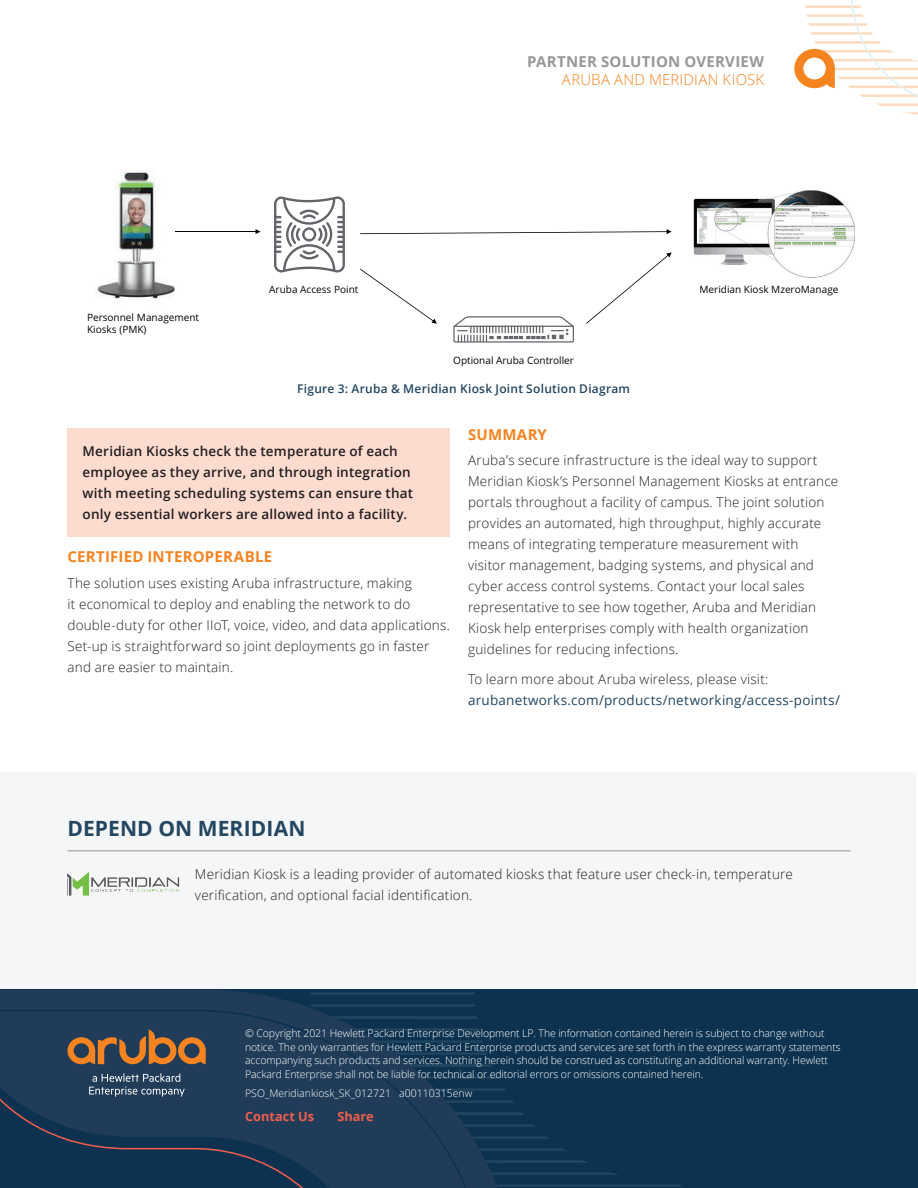
<style>
.page{position:relative;width:918px;height:1188px;background:#fff}
.page>*{position:absolute;margin:0;border:0;box-sizing:border-box;transform-origin:0 0}
.t1{font:700 21px "Open Sans";letter-spacing:.005em;color:#234661}
.t2{font:700 15px "Open Sans";letter-spacing:.015em;color:#f58320}
.t3{font:700 15px "Open Sans";letter-spacing:.02em;color:#999899}
.t4{font:300 15px "Open Sans";letter-spacing:.01em;color:#f58320}
.t5{font:300 13.5px/21px "Open Sans";letter-spacing:.015em;color:#231f20}
.t6{font:600 13.5px/21px "Open Sans";letter-spacing:.015em;color:#231f20}
.t7{font:13.5px "Open Sans";letter-spacing:.015em;color:#234661}
.t8{font:700 12.75px "Open Sans";color:#f15e4d}
.t9{font:600 12px "Open Sans";letter-spacing:.02em;color:#234661}
.t10{font:300 10.5px/13.5px "Open Sans";letter-spacing:-.01em;color:#fff}
.t11{font:10.05px/12px "Open Sans";color:#040503}
</style>
<div class="page">
<svg style="left:794px;top:0;width:124px;height:115px"></svg>
<div style="left:0;top:772px;width:916px;height:224px;background:#f4f6f7"></div>
<div style="left:0;top:990px;width:918px;height:198px;background:#0c3250"></div>
<hr style="left:500px;top:1184px;width:91px;height:3px;background:#49677c">
<hr style="left:500px;top:1172px;width:91px;height:3px;background:#49677c">
<hr style="left:500px;top:1162px;width:91px;height:1px;background:#49677c">
<hr style="left:500px;top:1136px;width:86px;height:3px;background:#49677c">
<hr style="left:500px;top:1124px;width:86px;height:3px;background:#49677c">
<hr style="left:500px;top:1148px;width:86px;height:3px;background:#49677c">
<hr style="left:500px;top:1160px;width:86px;height:2px;background:#49677c">
<hr style="left:500px;top:1088px;width:86px;height:3px;background:#49677c">
<hr style="left:500px;top:1081px;width:86px;height:1px;background:#49677c">
<hr style="left:500px;top:1100px;width:86px;height:3px;background:#49677c">
<hr style="left:500px;top:1112px;width:86px;height:3px;background:#49677c">
<hr style="left:591px;top:1184px;width:90px;height:3px;background:#49677c">
<hr style="left:591px;top:1172px;width:90px;height:3px;background:#49677c">
<hr style="left:591px;top:1187px;width:90px;height:1px;background:#49677c">
<hr style="left:591px;top:1164px;width:90px;height:1px;background:#49677c">
<svg style="left:0;top:990px;width:518px;height:198px"></svg>
<svg style="left:0;top:1009px;width:490px;height:179px"></svg>
<svg style="left:89px;top:1073px;width:96px;height:24px;background:#485f76"></svg>
<svg style="left:67px;top:1029px;width:139px;height:35px;background:#755842"></svg>
<hr style="left:68px;top:850px;width:782px;height:1px;background:#999899">
<img style="left:68px;top:872px;width:112px;height:24px">
<div style="left:68px;top:428px;width:382px;height:109px;background:#fddbcf"></div>
<img style="left:97px;top:170px;width:78px;height:129px">
<img style="left:693px;top:190px;width:162px;height:88px">
<hr style="left:175px;top:231px;width:81px;height:1px;background:#040503">
<svg style="left:256px;top:229px;width:5px;height:5px"></svg>
<svg style="left:360px;top:229px;width:312px;height:5px"></svg>
<svg style="left:360px;top:269px;width:77px;height:55px"></svg>
<svg style="left:586px;top:252px;width:86px;height:72px"></svg>
<svg style="left:454px;top:316px;width:120px;height:27px"></svg>
<svg style="left:274px;top:196px;width:71px;height:76px"></svg>
<p class="t3" style="left:527px;top:51px;width:239px">PARTNER SOLUTION OVERVIEW</p>
<p class="t4" style="left:562px;top:69px;width:204px">ARUBA AND MERIDIAN KIOSK</p>
<p class="t11" style="left:87px;top:311px;width:114px">Personnel Management<br>Kiosks (PMK)</p>
<p class="t11" style="left:269px;top:283px;width:91px">Aruba Access Point</p>
<p class="t11" style="left:453px;top:354px;width:122px">Optional Aruba Controller</p>
<p class="t9" style="left:297px;top:380px;width:334px">Figure 3: Aruba &amp; Meridian Kiosk Joint Solution Diagram</p>
<p class="t11" style="left:700px;top:283px;width:140px">Meridian Kiosk MzeroManage</p>
<p class="t6" style="left:83px;top:440px;width:332px">Meridian Kiosks check the temperature of each employee as they arrive, and through integration with meeting scheduling systems can ensure that only essential workers are allowed into a facility.</p>
<p class="t2" style="left:68px;top:546px;width:206px">CERTIFIED INTEROPERABLE</p>
<p class="t5" style="left:68px;top:572px;width:384px">The solution uses existing Aruba infrastructure, making<br>it economical to deploy and enabling the network to do double-duty for other IIoT, voice, video, and data applications.<br>Set-up is straightforward so joint deployments go in faster and are easier to maintain.</p>
<p class="t2" style="left:468px;top:424px;width:80px">SUMMARY</p>
<p class="t5" style="left:468px;top:449px;width:372px">Aruba’s secure infrastructure is the ideal way to support Meridian Kiosk’s Personnel Management Kiosks at entrance portals throughout a facility of campus. The joint solution provides an automated, high throughput, highly accurate means of integrating temperature measurement with visitor management, badging systems, and physical and cyber access control systems. Contact your local sales representative to see how together, Aruba and Meridian Kiosk help enterprises comply with health organization guidelines for reducing infections.</p>
<p class="t5" style="left:468px;top:668px;width:302px">To learn more about Aruba wireless, please visit:</p>
<p class="t7" style="left:468px;top:691px;width:374px">arubanetworks.com/products/networking/access-points/</p>
<h1 class="t1" style="left:68px;top:814px;width:240px">DEPEND ON MERIDIAN</h1>
<p class="t5" style="left:195px;top:863px;width:599px">Meridian Kiosk is a leading provider of automated kiosks that feature user check-in, temperature verification, and optional facial identification.</p>
<p class="t10" style="left:245px;top:1027px;width:597px">© Copyright 2021 Hewlett Packard Enterprise Development LP. The information contained herein is subject to change without notice. The only warranties for Hewlett Packard Enterprise products and services are set forth in the express warranty statements accompanying such products and services. Nothing herein should be construed as constituting an additional warranty. Hewlett Packard Enterprise shall not be liable for technical or editorial errors or omissions contained herein.</p>
<p class="t10" style="left:245px;top:1086px;width:229px">PSO_Meridiankiosk_SK_012721 a00110315enw</p>
<p class="t8" style="left:245px;top:1107px;width:71px">Contact Us</p>
<p class="t8" style="left:337px;top:1107px;width:38px">Share</p>
</div>
